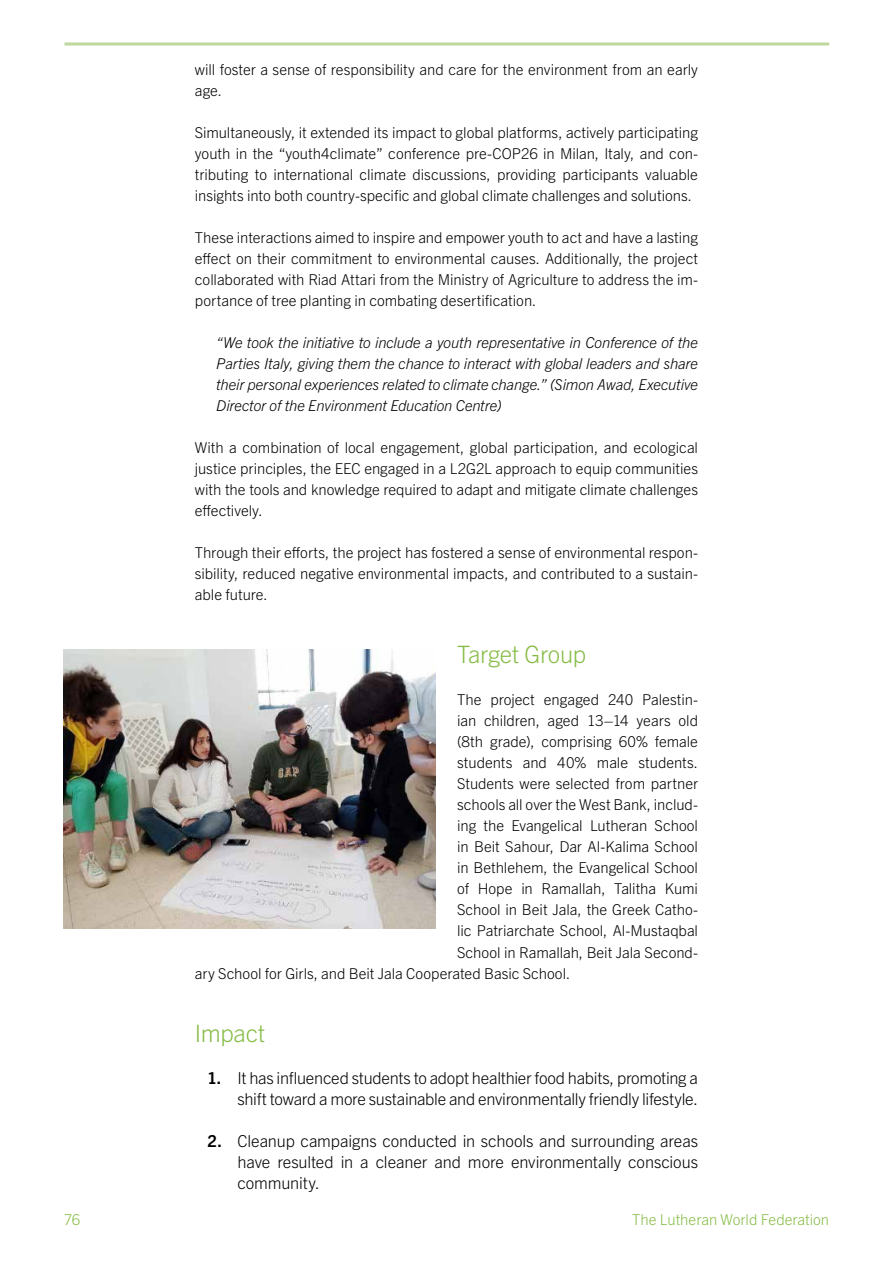
<style>
.page{position:relative;width:893px;height:1263px;background:#fff}
.page>*{position:absolute;margin:0;border:0;box-sizing:border-box;transform-origin:0 0}
.t1{font:300 24px "Trade Gothic Next LT Pro";letter-spacing:-.015em;color:#86bc46}
.t2{font:300 16.5px/21px "Trade Gothic Next LT Pro";letter-spacing:-.015em;color:#000;text-align:right}
.t3{font:300 15px/21px "Trade Gothic Next LT Pro";letter-spacing:-.005em;color:#000;text-align:justify}
.t4{font:italic 300 15px/21px "Trade Gothic Next LT Pro";letter-spacing:-.01em;color:#000;text-align:justify}
.t5{font:300 15px "Trade Gothic Next LT Pro";color:#86bc46}
.s1{font-weight:700}
</style>
<div class="page">
<hr style="left:64px;top:43px;width:765px;height:3px;background:#c0d89d">
<img style="left:64px;top:650px;width:372px;height:278px">
<p class="t3" style="left:195px;top:58px;width:505px">will foster a sense of responsibility and care for the environment from an early age.</p>
<p class="t3" style="left:195px;top:121px;width:505px">Simultaneously, it extended its impact to global platforms, actively participating youth in the “youth4climate” conference pre-COP26 in Milan, Italy, and con&shy;tributing to international climate discussions, providing participants valuable insights into both country-specific and global climate challenges and solutions.</p>
<p class="t3" style="left:195px;top:226px;width:505px">These interactions aimed to inspire and empower youth to act and have a lasting effect on their commitment to environmental causes. Additionally, the project collaborated with Riad Attari from the Ministry of Agriculture to address the im&shy;portance of tree planting in combating desertification.</p>
<p class="t4" style="left:216px;top:331px;width:483px">“We took the initiative to include a youth representative in Conference of the Parties Italy, giving them the chance to interact with global leaders and share their personal experiences related to climate change.” (Simon Awad, Executive Director of the Environment Education Centre)</p>
<p class="t3" style="left:195px;top:436px;width:505px">With a combination of local engagement, global participation, and ecological justice principles, the EEC engaged in a L2G2L approach to equip communities with the tools and knowledge required to adapt and mitigate climate challenges effectively.</p>
<p class="t3" style="left:195px;top:541px;width:505px">Through their efforts, the project has fostered a sense of environmental respon&shy;sibility, reduced negative environmental impacts, and contributed to a sustain&shy;able future.</p>
<h1 class="t1" style="left:457px;top:638px;width:131px">Target Group</h1>
<p class="t3" style="left:457px;top:688px;width:242px">The project engaged 240 Palestin-</p>
<p class="t3" style="left:457px;top:709px;width:242px">ian children, aged 13–14 years old</p>
<p class="t3" style="left:457px;top:730px;width:242px">(8th grade), comprising 60% female</p>
<p class="t3" style="left:457px;top:751px;width:242px">students and 40% male students.</p>
<p class="t3" style="left:457px;top:772px;width:242px">Students were selected from partner</p>
<p class="t3" style="left:457px;top:793px;width:242px">schools all over the West Bank, includ-</p>
<p class="t3" style="left:457px;top:814px;width:242px">ing the Evangelical Lutheran School</p>
<p class="t3" style="left:457px;top:835px;width:242px">in Beit Sahour, Dar Al-Kalima School</p>
<p class="t3" style="left:457px;top:856px;width:242px">in Bethlehem, the Evangelical School</p>
<p class="t3" style="left:457px;top:877px;width:242px">of Hope in Ramallah, Talitha Kumi</p>
<p class="t3" style="left:457px;top:898px;width:242px">School in Beit Jala, the Greek Catho-</p>
<p class="t3" style="left:457px;top:919px;width:242px">lic Patriarchate School, Al-Mustaqbal</p>
<p class="t3" style="left:457px;top:940px;width:242px">School in Ramallah, Beit Jala Second-</p>
<p class="t3" style="left:195px;top:961px;width:377px">ary School for Girls, and Beit Jala Cooperated Basic School.</p>
<h1 class="t1" style="left:195px;top:1016px;width:72px">Impact</h1>
<p class="t2" style="left:208px;top:1066px;width:492px"><span class="s1">1.</span> It has influenced students to adopt healthier food habits, promoting a shift toward a more sustainable and environmentally friendly lifestyle.</p>
<p class="t2" style="left:237px;top:1129px;width:462px;text-align:justify;text-indent:-30px"><span class="s1">2.</span> Cleanup campaigns conducted in schools and surrounding areas have resulted in a cleaner and more environmentally conscious community.</p>
<p class="t5" style="left:64px;top:1209px;width:18px">76</p>
<p class="t5" style="left:632px;top:1209px;width:198px">The Lutheran World Federation</p>
</div>
